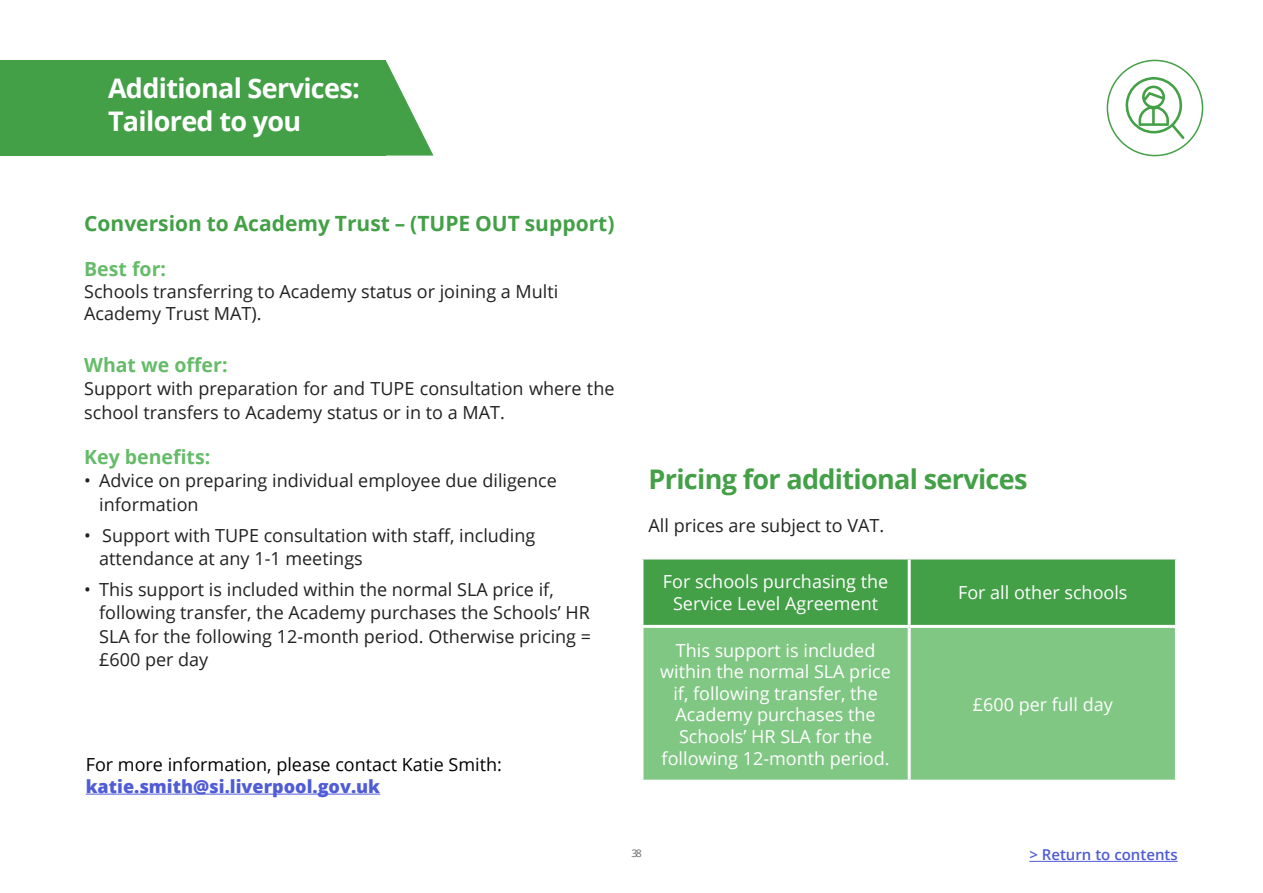
<style>
.page{position:relative;width:1263px;height:893px;background:#fff}
.page>*{position:absolute;margin:0;border:0;box-sizing:border-box;transform-origin:0 0}
.t1{font:700 27px/32.4px "Open Sans";letter-spacing:-.025em;color:#fff}
.t2{font:700 27px "Open Sans";letter-spacing:-.025em;color:#43a047}
.t3{font:700 21px "Open Sans";color:#43a047}
.t4{font:700 19.5px "Open Sans";color:#66bb6a}
.Bullet{font:18px/23.4px "Open Sans";color:#212121}
.t5{font:18px/21.6px "Open Sans";color:#fff;text-align:center}
.t6{font:18px "Open Sans";color:#000}
.t7{font:800 18px "Open Sans";color:#4f5cd6}
.t8{font:600 15px "Open Sans";color:#4f5cd6}
.t9{font:10.5px "Open Sans";color:#696969}
</style>
<div class="page">
<hr style="left:1029px;top:861px;width:149px;height:1px;background:#4f5cd6">
<div style="left:1107px;top:60px;width:96px;height:96px;border:2px solid #43a047;border-radius:50%"></div>
<svg style="left:1125px;top:77px;width:59px;height:62px"></svg>
<div style="left:0;top:60px;width:386px;height:96px;background:#43a047"></div>
<svg style="left:386px;top:61px;width:47px;height:95px"></svg>
<div style="left:643px;top:559px;width:532px;height:66px;background:#43a047"></div>
<div style="left:643px;top:628px;width:532px;height:152px;background:#81c784"></div>
<hr style="left:908px;top:559px;width:3px;height:66px;background:#fff">
<hr style="left:908px;top:628px;width:3px;height:152px;background:#fff">
<hr style="left:86px;top:794px;width:294px;height:1px;background:#4f5cd6">
<p class="t1" style="left:108px;top:72px;width:253px">Additional Services:<br>Tailored to you</p>
<p class="t3" style="left:84px;top:209px;width:532px">Conversion to Academy Trust – (TUPE OUT support)</p>
<p class="t4" style="left:84px;top:256px;width:83px">Best for:</p>
<p class="Bullet" style="left:84px;top:280px;width:476px;line-height:21.6px">Schools transferring to Academy status or joining a Multi<br>Academy Trust MAT).</p>
<p class="t4" style="left:84px;top:351px;width:145px">What we offer:</p>
<p class="Bullet" style="left:84px;top:377px;width:532px">Support with preparation for and TUPE consultation where the school transfers to Academy status or in to a MAT.</p>
<p class="t4" style="left:84px;top:443px;width:128px">Key benefits:</p>
<p class="Bullet" style="left:99px;top:469px;width:459px;text-indent:-15px">• Advice on preparing individual employee due diligence information</p>
<p class="Bullet" style="left:99px;top:523px;width:438px;text-indent:-15px">• Support with TUPE consultation with staff, including attendance at any 1-1 meetings</p>
<p class="Bullet" style="left:99px;top:577px;width:493px;text-indent:-15px">• This support is included within the normal SLA price if, following transfer, the Academy purchases the Schools’ HR SLA for the following 12-month period. Otherwise pricing = £600 per day</p>
<p class="t6" style="left:86px;top:752px;width:418px">For more information, please contact Katie Smith:</p>
<p class="t7" style="left:86px;top:772px;width:296px">katie.smith@si.liverpool.gov.uk</p>
<p class="t2" style="left:648px;top:460px;width:380px">Pricing for additional services</p>
<p class="Bullet" style="left:648px;top:513px;width:237px">All prices are subject to VAT.</p>
<p class="t5" style="left:663px;top:570px;width:227px">For schools purchasing the<br>Service Level Agreement</p>
<p class="t5" style="left:958px;top:581px;width:171px">For all other schools</p>
<p class="t5" style="left:660px;top:639px;width:232px">This support is included within the normal SLA price if, following transfer, the<br>Academy purchases the<br>Schools’ HR SLA for the following 12-month period.</p>
<p class="t5" style="left:973px;top:693px;width:142px">£600 per full day</p>
<p class="t9" style="left:631px;top:846px;width:12px">38</p>
<p class="t8" style="left:1029px;top:844px;width:150px">&gt; Return to contents</p>
</div>
